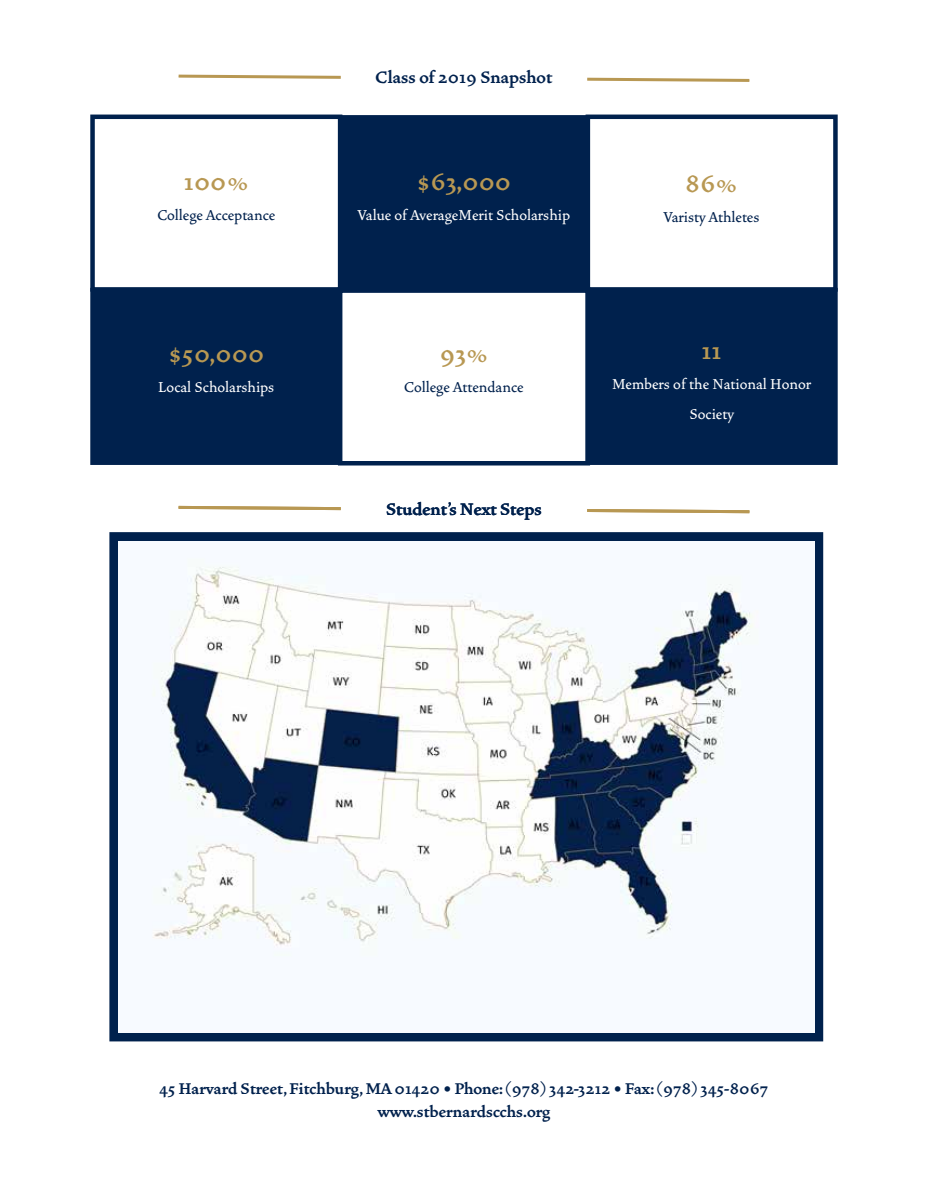
<style>
.page{position:relative;width:928px;height:1188px;background:#fff}
.page>*{position:absolute;margin:0;border:0;box-sizing:border-box;transform-origin:0 0}
.t1{font:700 30px "Vendetta OT";color:#b89853}
.t2{font:700 21px "Vendetta OT";color:#00214d}
.t3{font:700 19.5px/23.4px "Vendetta OT";color:#00214d;text-align:center}
.t4{font:500 18px/30px "Vendetta OT";color:#fff;text-align:center}
.t5{font:500 18px "Vendetta OT";color:#00214d}
</style>
<div class="page">
<div style="left:109px;top:532px;width:714px;height:509px;background:#00214d;border:18px solid #00214d"></div>
<img style="left:119px;top:542px;width:695px;height:491px">
<svg style="left:178px;top:505px;width:163px;height:6px"></svg>
<svg style="left:587px;top:509px;width:163px;height:5px"></svg>
<svg style="left:178px;top:74px;width:163px;height:5px"></svg>
<svg style="left:587px;top:77px;width:163px;height:5px"></svg>
<div style="left:90px;top:115px;width:252px;height:177px;background:#fff;border:4px solid #00214d"></div>
<div style="left:338px;top:115px;width:252px;height:177px;background:#00214d;border:4px solid #00214d"></div>
<div style="left:585px;top:115px;width:252px;height:177px;border:4px solid #00214d"></div>
<div style="left:90px;top:288px;width:252px;height:177px;background:#00214d"></div>
<div style="left:338px;top:288px;width:252px;height:178px;background:#fff;border:4px solid #00214d"></div>
<div style="left:585px;top:288px;width:252px;height:177px;background:#00214d"></div>
<h1 class="t1" style="left:184px;top:167px;width:67px">100%</h1>
<p class="t5" style="left:157px;top:206px;width:119px">College Acceptance</p>
<h1 class="t1" style="left:168px;top:339px;width:97px">$50,000</h1>
<p class="t4" style="left:158px;top:372px;width:118px">Local Scholarships</p>
<p class="t2" style="left:375px;top:68px;width:178px">Class of 2019 Snapshot</p>
<h1 class="t1" style="left:417px;top:167px;width:96px">$63,000</h1>
<p class="t4" style="left:358px;top:200px;width:213px">Value of AverageMerit Scholarship</p>
<h1 class="t1" style="left:685px;top:169px;width:54px">86%</h1>
<p class="t5" style="left:663px;top:208px;width:97px">Varisty Athletes</p>
<h1 class="t1" style="left:439px;top:339px;width:50px">93%</h1>
<p class="t5" style="left:404px;top:378px;width:121px">College Attendance</p>
<p class="t2" style="left:386px;top:499px;width:157px">Student’s Next Steps</p>
<h1 class="t1" style="left:701px;top:336px;width:22px">11</h1>
<p class="t4" style="left:612px;top:369px;width:201px">Members of the National Honor<br>Society</p>
<p class="t3" style="left:159px;top:1077px;width:610px">45 Harvard Street, Fitchburg, MA 01420 • Phone: (978) 342-3212 • Fax: (978) 345-8067 www.stbernardscchs.org</p>
</div>
